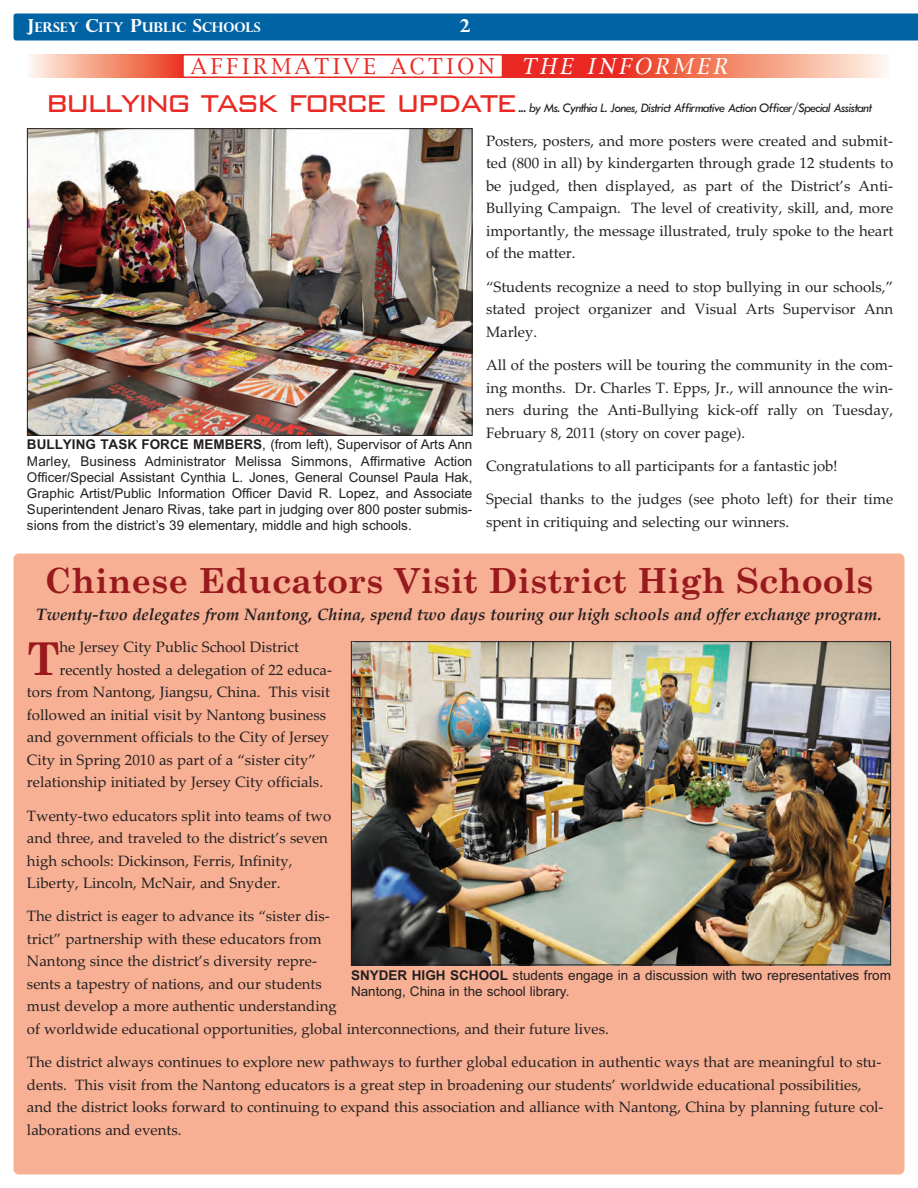
<style>
.page{position:relative;width:918px;height:1188px;background:#fff}
.page>*{position:absolute;margin:0;border:0;box-sizing:border-box;transform-origin:0 0}
.t1{font:700 45.15px "Century Schoolbook";color:#981a1e}
.t2{font:300 39.6px "Bank Gothic";letter-spacing:-.075em;color:#ea2924;scale:.91 1}
.t3{font:700 34.5px "Century Schoolbook";color:#981a1e}
.t4{font:21px "New York";letter-spacing:.165em;color:#ea2924}
.t5{font:700 18px "Perpetua Titling";color:#fff}
.t6{font:italic 700 16.5px "Palatino Linotype";color:#231f20}
.t7{font:15px/22.5px "Palatino Linotype";color:#231f20}
.t8{font:13.5px/16.2px "Arial";color:#231f20;text-align:justify}
.t9{font:italic 500 13.5px "Tw Cen";letter-spacing:-.055em;color:#231f20}
.t10{font:700 13.5px "Perpetua Titling";color:#fff}
.s1{font-size:18px}
.s2{font-style:italic;color:#fff}
.s3{font-size:15px}
.s4{font-family:"Arial Bold MT OTF"}
</style>
<div class="page">
<div style="left:14px;top:14px;width:904px;height:26px;background:#0063a4"></div>
<div style="left:621px;top:54px;width:270px;height:24px;background:linear-gradient(to right,#ea3616,#fff9e8)"></div>
<div style="left:27px;top:54px;width:155px;height:24px;background:linear-gradient(to right,#fff9e9,#eb3918)"></div>
<div style="left:503px;top:54px;width:118px;height:24px;background:#ea2924"></div>
<div style="left:182px;top:54px;width:321px;height:24px;border:2px solid #ea2924"></div>
<img style="left:29px;top:130px;width:442px;height:304px">
<div style="left:27px;top:128px;width:446px;height:308px;border:1px solid #231f20"></div>
<div style="left:14px;top:554px;width:890px;height:620px;background:#f7b094;border-radius:5px"></div>
<img style="left:353px;top:643px;width:536px;height:320px">
<p class="t10" style="left:27px;top:19px;width:235px"><span class="s1">J</span>ERSEY <span class="s1">C</span>ITY <span class="s1">P</span>UBLIC <span class="s1">S</span>CHOOLS</p>
<p class="t5" style="left:460px;top:15px;width:12px">2</p>
<h3 class="t4" style="left:191px;top:55px;width:544px">AFFIRMATIVE ACTION <span class="s2">THE INFORMER</span></h3>
<h2 class="t2" style="left:46px;top:71px;width:519px">bullying task force update</h2>
<p class="t9" style="left:518px;top:99px;width:355px"><span class="s3">...</span> by Ms. Cynthia L. Jones, District Affirmative Action Officer/Special Assistant</p>
<p class="t7" style="left:486px;top:130px;width:409px;text-align:justify">Posters, posters, and more posters were created and submit&shy;ted (800 in all) by kindergarten through grade 12 students to be judged, then displayed, as part of the District’s Anti-Bullying Campaign. The level of creativity, skill, and, more importantly, the message illustrated, truly spoke to the heart of the matter.</p>
<p class="t7" style="left:486px;top:275px;width:409px;text-align:justify">“Students recognize a need to stop bullying in our schools,” stated project organizer and Visual Arts Supervisor Ann Marley.</p>
<p class="t7" style="left:486px;top:354px;width:409px;text-align:justify">All of the posters will be touring the community in the com&shy;ing months. Dr. Charles T. Epps, Jr., will announce the win&shy;ners during the Anti-Bullying kick-off rally on Tuesday, February 8, 2011 (story on cover page).</p>
<p class="t7" style="left:486px;top:454px;width:353px">Congratulations to all participants for a fantastic job!</p>
<p class="t7" style="left:486px;top:488px;width:409px">Special thanks to the judges (see photo left) for their time spent in critiquing and selecting our winners.</p>
<p class="t8" style="left:27px;top:437px;width:447px"><span class="s4">BULLYING TASK FORCE MEMBERS</span>, (from left), Supervisor of Arts Ann Marley, Business Administrator Melissa Simmons, Affirmative Action Officer/Special Assistant Cynthia L. Jones, General Counsel Paula Hak, Graphic Artist/Public Information Officer David R. Lopez, and Associate Superintendent Jenaro Rivas, take part in judging over 800 poster submis&shy;sions from the district’s 39 elementary, middle and high schools.</p>
<h3 class="t3" style="left:45px;top:560px;width:830px">Chinese Educators Visit District High Schools</h3>
<p class="t6" style="left:36px;top:604px;width:847px">Twenty-two delegates from Nantong, China, spend two days touring our high schools and offer exchange program.</p>
<h1 class="t1" style="left:27px;top:633px;width:34px">T</h1>
<p class="t7" style="left:59px;top:636px;width:241px">he Jersey City Public School District</p>
<p class="t7" style="left:59px;top:658px;width:274px">recently hosted a delegation of 22 educa-</p>
<p class="t7" style="left:27px;top:681px;width:305px">tors from Nantong, Jiangsu, China. This visit</p>
<p class="t7" style="left:27px;top:703px;width:301px">followed an initial visit by Nantong business</p>
<p class="t7" style="left:27px;top:726px;width:304px">and government officials to the City of Jersey</p>
<p class="t7" style="left:27px;top:748px;width:290px">City in Spring 2010 as part of a “sister city”</p>
<p class="t7" style="left:27px;top:771px;width:298px">relationship initiated by Jersey City officials.</p>
<p class="t7" style="left:27px;top:804px;width:306px">Twenty-two educators split into teams of two and three, and traveled to the district’s seven high schools: Dickinson, Ferris, Infinity, Liberty, Lincoln, McNair, and Snyder.</p>
<p class="t7" style="left:27px;top:905px;width:583px">The district is eager to advance its “sister dis-<br>trict” partnership with these educators from<br>Nantong since the district’s diversity repre-<br>sents a tapestry of nations, and our students<br>must develop a more authentic understanding<br>of worldwide educational opportunities, global interconnections, and their future lives.</p>
<p class="t7" style="left:27px;top:1051px;width:858px">The district always continues to explore new pathways to further global education in authentic ways that are meaningful to stu&shy;dents. This visit from the Nantong educators is a great step in broadening our students’ worldwide educational possibilities, and the district looks forward to continuing to expand this association and alliance with Nantong, China by planning future col&shy;laborations and events.</p>
<p class="t8" style="left:351px;top:967px;width:541px"><span class="s4">SNYDER HIGH SCHOOL</span> students engage in a discussion with two representatives from<br>Nantong, China in the school library.</p>
</div>
